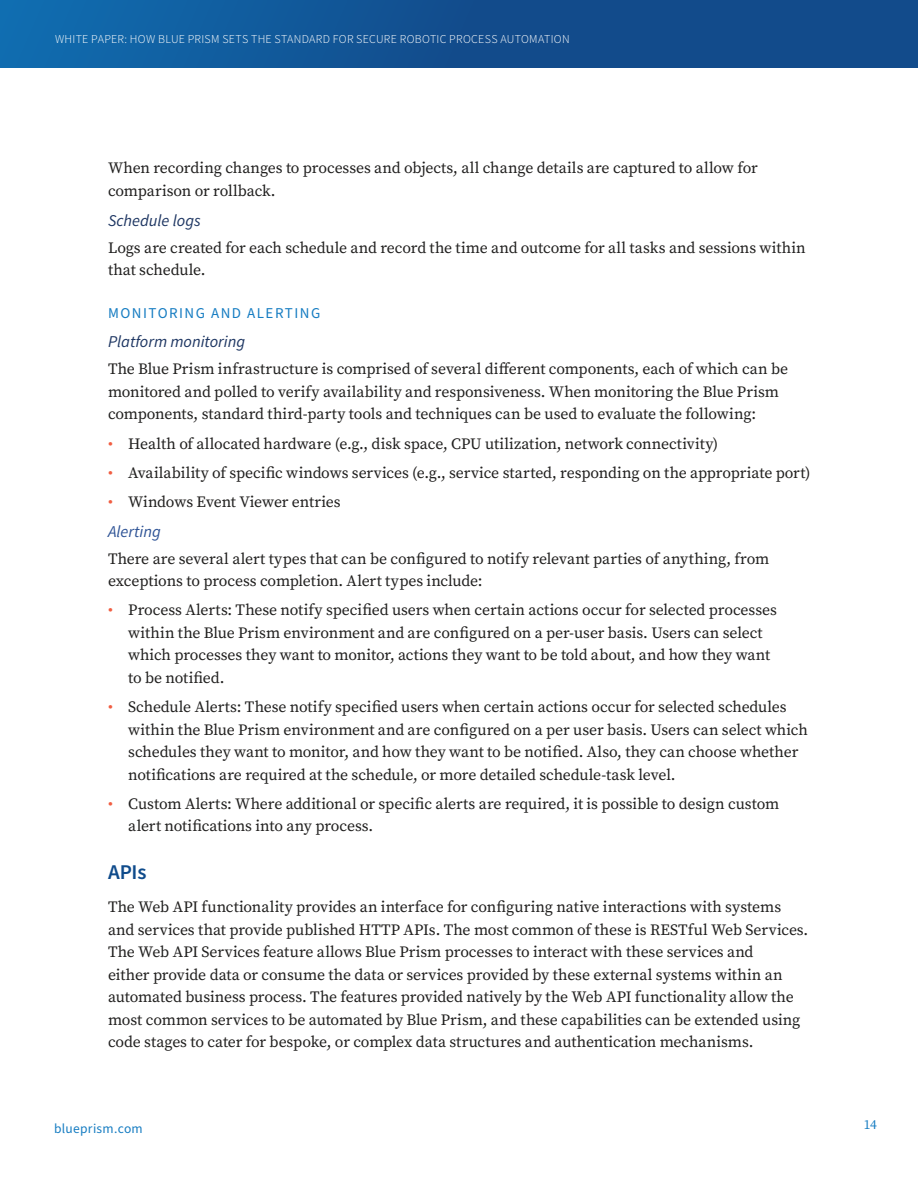
<style>
.page{position:relative;width:918px;height:1188px;background:#fff}
.page>*{position:absolute;margin:0;border:0;box-sizing:border-box;transform-origin:0 0}
.Head_2_was_Header_1{font:600 21px "Source Sans Pro";color:#0f4b8b}
.heading_4_was_headin{font:italic 16.5px "Source Sans Pro";color:#1f3763}
.heading_4{font:italic 16.5px "Source Sans Pro";color:#2f5496}
.Pararaph{font:15.75px/22.5px "Source Serif Pro";letter-spacing:-.005em;color:#201f1e}
.Header_3_was_Paragra{font:15px "Source Sans Pro";letter-spacing:.1em;color:#177dc2}
.t1{font:13.5px "Source Sans Pro";letter-spacing:.025em;color:#177dc2}
.t2{font:13.5px "Source Serif Pro";color:#177dc2}
.t3{font:300 12px "Source Sans Pro";letter-spacing:.025em;color:#fff}
.s1{color:#f15e42}
</style>
<div class="page">
<div style="left:0;top:0;width:918px;height:68px;background:linear-gradient(to right,#1166a8,#134281)"></div>
<p class="t3" style="left:55px;top:31px;width:516px">WHITE PAPER: HOW BLUE PRISM SETS THE STANDARD FOR SECURE ROBOTIC PROCESS AUTOMATION</p>
<p class="Pararaph" style="left:108px;top:157px;width:651px">When recording changes to processes and objects, all change details are captured to allow for comparison or rollback.</p>
<p class="heading_4_was_headin" style="left:108px;top:210px;width:94px">Schedule logs</p>
<p class="Pararaph" style="left:108px;top:236px;width:699px">Logs are created for each schedule and record the time and outcome for all tasks and sessions within that schedule.</p>
<p class="Header_3_was_Paragra" style="left:108px;top:303px;width:214px">MONITORING AND ALERTING</p>
<p class="heading_4_was_headin" style="left:108px;top:331px;width:139px">Platform monitoring</p>
<p class="Pararaph" style="left:108px;top:358px;width:682px">The Blue Prism infrastructure is comprised of several different components, each of which can be monitored and polled to verify availability and responsiveness. When monitoring the Blue Prism components, standard third-party tools and techniques can be used to evaluate the following:</p>
<p class="Pararaph" style="left:108px;top:432px;width:612px"><span class="s1">•</span> Health of allocated hardware (e.g., disk space, CPU utilization, network connectivity)</p>
<p class="Pararaph" style="left:108px;top:461px;width:704px"><span class="s1">•</span> Availability of specific windows services (e.g., service started, responding on the appropriate port)</p>
<p class="Pararaph" style="left:108px;top:491px;width:234px"><span class="s1">•</span> Windows Event Viewer entries</p>
<p class="heading_4" style="left:108px;top:521px;width:54px">Alerting</p>
<p class="Pararaph" style="left:108px;top:547px;width:663px">There are several alert types that can be configured to notify relevant parties of anything, from exceptions to process completion. Alert types include:</p>
<p class="Pararaph" style="left:128px;top:599px;width:650px;text-indent:-20px"><span class="s1">•</span> Process Alerts: These notify specified users when certain actions occur for selected processes within the Blue Prism environment and are configured on a per-user basis. Users can select which processes they want to monitor, actions they want to be told about, and how they want to be notified.</p>
<p class="Pararaph" style="left:128px;top:696px;width:681px;text-indent:-20px"><span class="s1">•</span> Schedule Alerts: These notify specified users when certain actions occur for selected schedules within the Blue Prism environment and are configured on a per user basis. Users can select which schedules they want to monitor, and how they want to be notified. Also, they can choose whether notifications are required at the schedule, or more detailed schedule-task level.</p>
<p class="Pararaph" style="left:128px;top:792px;width:653px;text-indent:-20px"><span class="s1">•</span> Custom Alerts: Where additional or specific alerts are required, it is possible to design custom alert notifications into any process.</p>
<p class="Head_2_was_Header_1" style="left:108px;top:858px;width:40px">APIs</p>
<p class="Pararaph" style="left:108px;top:896px;width:702px">The Web API functionality provides an interface for configuring native interactions with systems and services that provide published HTTP APIs. The most common of these is RESTful Web Services.<br>The Web API Services feature allows Blue Prism processes to interact with these services and<br>either provide data or consume the data or services provided by these external systems within an automated business process. The features provided natively by the Web API functionality allow the most common services to be automated by Blue Prism, and these capabilities can be extended using code stages to cater for bespoke, or complex data structures and authentication mechanisms.</p>
<p class="t1" style="left:54px;top:1119px;width:90px">blueprism.com</p>
<p class="t2" style="left:864px;top:1115px;width:15px">14</p>
</div>
